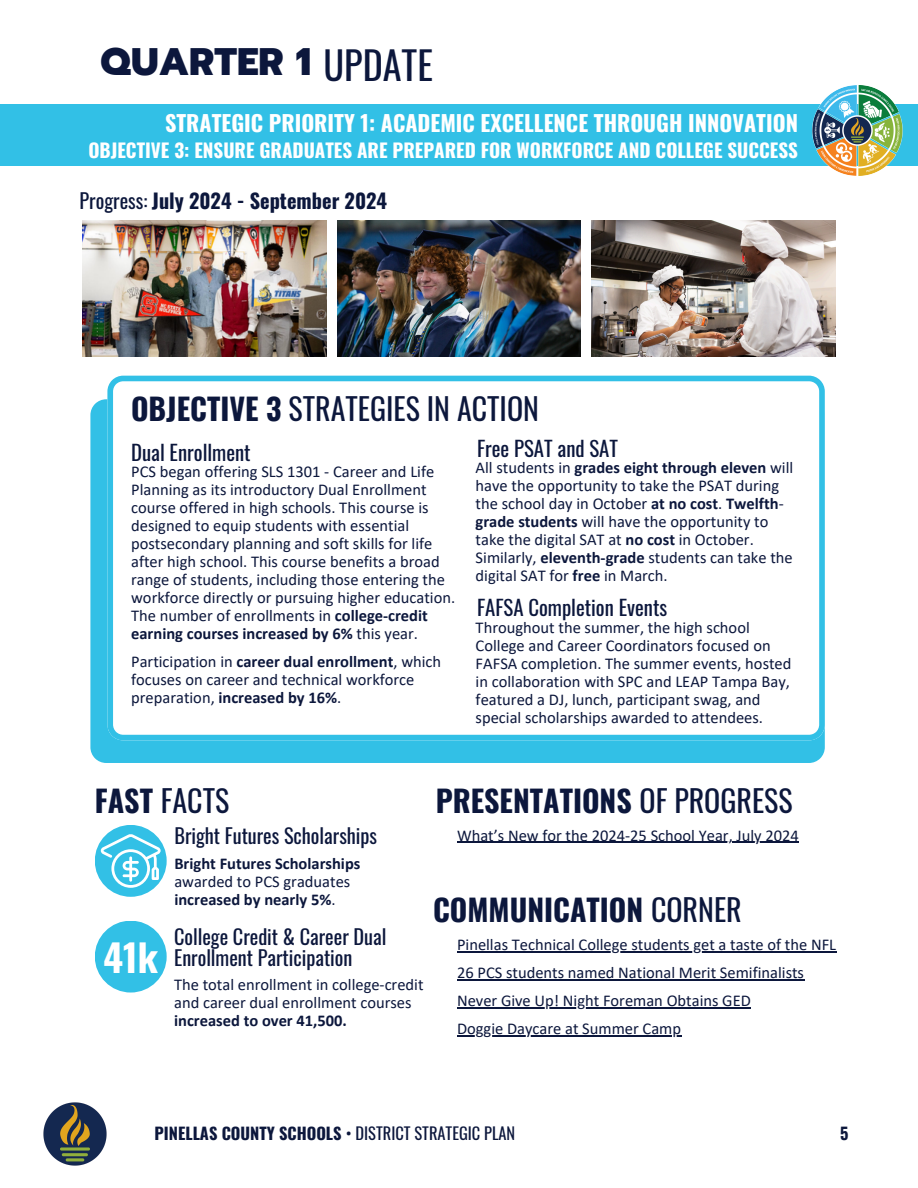
<style>
.page{position:relative;width:918px;height:1188px;background:#fff}
.page>*{position:absolute;margin:0;border:0;box-sizing:border-box;transform-origin:0 0}
.t1{font:800 38.25px "Prompt";color:#0c173c}
.t2{font:38.25px "Oswald";color:#0c173c}
.t3{font:700 37.65px "Oswald";color:#fff}
.t4{font:700 30px "Oswald";color:#0c173c}
.t5{font:30px "Oswald";color:#0c173c}
.t6{font:700 22.05px "Oswald";color:#fff}
.t7{font:20.85px "Oswald";color:#0c173c}
.t8{font:20.25px "Oswald";color:#0c173c}
.t9{font:700 20.25px "Oswald";color:#0c173c}
.t10{font:700 19.05px "Oswald";color:#fff}
.t11{font:16.5px/18px "Calibri";color:#0c173c}
.t12{font:700 16.5px/18px "Calibri";color:#0c173c}
.t13{font:16.5px "Oswald";color:#0c173c}
.t14{font:700 16.5px "Oswald";color:#0c173c}
.s1{font-weight:400}
.s2{font-weight:700}
</style>
<div class="page">
<img style="left:82px;top:220px;width:244px;height:136px">
<img style="left:592px;top:220px;width:244px;height:136px">
<img style="left:338px;top:220px;width:243px;height:136px">
<img style="left:43px;top:1102px;width:64px;height:64px">
<div style="left:90px;top:399px;width:735px;height:364px;background:#32c0e6"></div>
<svg style="left:107px;top:376px;width:718px;height:364px"></svg>
<div style="left:0;top:105px;width:918px;height:61px;background:#32c0e6"></div>
<img style="left:808px;top:85px;width:98px;height:91px">
<div style="left:95px;top:825px;width:72px;height:72px;background:#32c0e6;border-radius:50%"></div>
<svg style="left:101px;top:834px;width:59px;height:54px"></svg>
<div style="left:95px;top:921px;width:72px;height:72px;background:#32c0e6;border-radius:50%"></div>
<hr style="left:457px;top:951px;width:379px;height:1px;background:#0c173c">
<hr style="left:457px;top:979px;width:347px;height:1px;background:#0c173c">
<hr style="left:457px;top:1007px;width:294px;height:1px;background:#0c173c">
<hr style="left:457px;top:1035px;width:224px;height:2px;background:#0c173c">
<hr style="left:457px;top:842px;width:342px;height:1px;background:#0c173c">
<p class="t1" style="left:101px;top:34px;width:212px">QUARTER 1</p>
<p class="t2" style="left:324px;top:35px;width:111px">UPDATE</p>
<h5 class="t6" style="left:165px;top:106px;width:634px">STRATEGIC PRIORITY 1: ACADEMIC EXCELLENCE THROUGH INNOVATION</h5>
<p class="t10" style="left:88px;top:136px;width:711px">OBJECTIVE 3: ENSURE GRADUATES ARE PREPARED FOR WORKFORCE AND COLLEGE SUCCESS</p>
<p class="t9" style="left:80px;top:185px;width:309px"><span class="s1">Progress:</span> July 2024 - September 2024</p>
<h5 class="t5" style="left:131px;top:385px;width:409px"><span class="s2">OBJECTIVE 3</span> STRATEGIES IN ACTION</h5>
<p class="t7" style="left:131px;top:436px;width:121px">Dual Enrollment</p>
<p class="t11" style="left:131px;top:464px;width:326px">PCS began offering SLS 1301 - Career and Life Planning as its introductory Dual Enrollment course offered in high schools. This course is designed to equip students with essential postsecondary planning and soft skills for life after high school. This course benefits a broad range of students, including those entering the workforce directly or pursuing higher education.<br>The number of enrollments in <span class="s2">college-credit earning courses increased by 6%</span> this year.</p>
<h5 class="t11" style="left:131px;top:654px;width:312px">Participation in <span class="s2">career dual enrollment</span>, which focuses on career and technical workforce preparation, <span class="s2">increased by 16%</span>.</h5>
<p class="t7" style="left:477px;top:432px;width:143px">Free PSAT and SAT</p>
<p class="t11" style="left:476px;top:460px;width:319px">All students in <span class="s2">grades eight through eleven</span> will have the opportunity to take the PSAT during the school day in October <span class="s2">at no cost</span>. <span class="s2">Twelfth&shy;grade students</span> will have the opportunity to take the digital SAT at <span class="s2">no cost</span> in October.<br>Similarly, <span class="s2">eleventh-grade</span> students can take the digital SAT for <span class="s2">free</span> in March.</p>
<p class="t7" style="left:477px;top:591px;width:192px">FAFSA Completion Events</p>
<p class="t11" style="left:476px;top:620px;width:317px">Throughout the summer, the high school College and Career Coordinators focused on FAFSA completion. The summer events, hosted in collaboration with SPC and LEAP Tampa Bay, featured a DJ, lunch, participant swag, and special scholarships awarded to attendees.</p>
<h6 class="t5" style="left:95px;top:777px;width:136px"><span class="s2">FAST</span> FACTS</h6>
<h1 class="t8" style="left:174px;top:820px;width:204px">Bright Futures Scholarships</h1>
<h2 class="t12" style="left:174px;top:855px;width:188px">Bright Futures Scholarships <span class="s1">awarded to PCS graduates </span>increased by nearly 5%<span class="s1">.</span></h2>
<h5 class="t8" style="left:174px;top:920px;width:214px">College Credit &amp; Career Dual</h5>
<p class="t3" style="left:103px;top:928px;width:56px">41k</p>
<h5 class="t8" style="left:174px;top:942px;width:180px">Enrollment Participation</h5>
<h3 class="t11" style="left:174px;top:977px;width:251px">The total enrollment in college-credit and career dual enrollment courses <span class="s2">increased to over 41,500.</span></h3>
<p class="t4" style="left:436px;top:777px;width:358px">PRESENTATIONS <span class="s1">OF PROGRESS</span></p>
<p class="t11" style="left:457px;top:828px;width:343px">What’s New for the 2024-25 School Year, July 2024</p>
<p class="t4" style="left:433px;top:886px;width:310px">COMMUNICATION <span class="s1">CORNER</span></p>
<p class="t11" style="left:457px;top:937px;width:381px">Pinellas Technical College students get a taste of the NFL</p>
<p class="t11" style="left:457px;top:965px;width:349px">26 PCS students named National Merit Semifinalists</p>
<p class="t11" style="left:457px;top:993px;width:295px">Never Give Up! Night Foreman Obtains GED</p>
<h4 class="t11" style="left:457px;top:1021px;width:226px">Doggie Daycare at Summer Camp</h4>
<p class="t13" style="left:155px;top:1120px;width:362px"><span class="s2">PINELLAS COUNTY SCHOOLS</span> • DISTRICT STRATEGIC PLAN</p>
<p class="t14" style="left:840px;top:1120px;width:10px">5</p>
</div>
